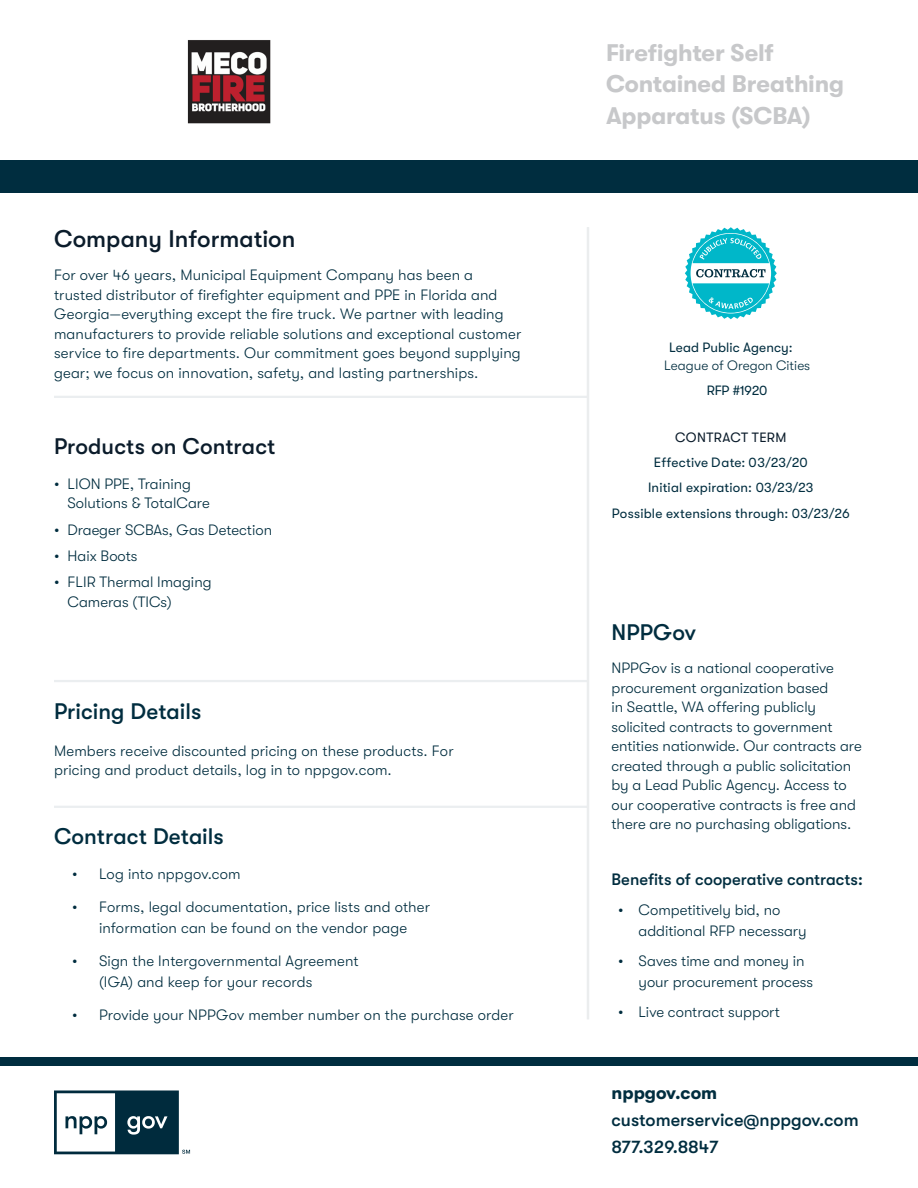
<style>
.page{position:relative;width:918px;height:1188px;background:#fff}
.page>*{position:absolute;margin:0;border:0;box-sizing:border-box;transform-origin:0 0}
.t1{font:700 24px/31.5px "GT Walsheim Pro";letter-spacing:-.01em;color:#c7c8ca}
.Header1{font:500 24px "GT Walsheim Pro";color:#0b1c2b}
.Header2{font:500 22.5px "GT Walsheim Pro";color:#002d3f}
.Header1-2{font:500 22.5px "GT Walsheim Pro";letter-spacing:.005em;color:#0b1c2b}
.t2{font:500 18px "GT Walsheim Pro";color:#002d3f}
.t3{font:700 18px "GT Walsheim Pro";color:#002d3f}
.t4{font:500 16.5px "GT Walsheim Pro";color:#002d3f}
.Header1-3{font:300 15px/19.5px "GT Walsheim Pro";letter-spacing:.005em;color:#002d3f}
.Header2-2{font:300 15px/19.5px "GT Walsheim Pro";letter-spacing:.01em;color:#002d3f}
.t5{font:13.5px/25.5px "GT Walsheim Pro";letter-spacing:.015em;color:#002d3f;text-align:center}
.t6{font:300 13.5px/18px "GT Walsheim Pro";color:#002d3f}
.s1{font-weight:400}
.s2{color:#0b1c2b}
</style>
<div class="page">
<div style="left:0;top:1058px;width:918px;height:8px;background:#002d3f"></div>
<svg style="left:685px;top:227px;width:92px;height:92px"></svg>
<hr style="left:54px;top:680px;width:534px;height:2px;background:#ebeef0">
<hr style="left:54px;top:396px;width:534px;height:2px;background:#ebeef0">
<hr style="left:54px;top:806px;width:534px;height:2px;background:#ebeef0">
<div style="left:0;top:160px;width:918px;height:33px;background:#002d3f"></div>
<hr style="left:587px;top:227px;width:2px;height:792px;background:#ebedee">
<svg style="left:54px;top:1090px;width:136px;height:64px"></svg>
<img style="left:187px;top:40px;width:84px;height:84px">
<p class="Header1" style="left:54px;top:225px;width:243px">Company Information</p>
<p class="Header1-3" style="left:54px;top:265px;width:469px">For over 46 years, Municipal Equipment Company has been a trusted distributor of firefighter equipment and PPE in Florida and Georgia—everything except the fire truck. We partner with leading manufacturers to provide reliable solutions and exceptional customer service to fire departments. Our commitment goes beyond supplying gear; we focus on innovation, safety, and lasting partnerships.</p>
<p class="Header1-2" style="left:54px;top:434px;width:223px">Products on Contract</p>
<p class="Header1-3" style="left:68px;top:474px;width:144px;text-indent:-14px">• LION PPE, Training<br>Solutions &amp; TotalCare</p>
<p class="Header1-3" style="left:54px;top:520px;width:220px">• Draeger SCBAs, Gas Detection</p>
<p class="Header1-3" style="left:54px;top:546px;width:85px">• Haix Boots</p>
<p class="Header1-3" style="left:68px;top:572px;width:146px;text-indent:-14px">• FLIR Thermal Imaging<br>Cameras (TICs)</p>
<p class="Header2" style="left:54px;top:699px;width:149px">Pricing Details</p>
<p class="Header2-2" style="left:54px;top:741px;width:401px">Members receive discounted pricing on these products. For pricing and product details, log in to nppgov.com.</p>
<p class="Header2" style="left:54px;top:824px;width:171px">Contract Details</p>
<p class="Header1-3" style="left:72px;top:864px;width:170px">• Log into nppgov.com</p>
<p class="Header1-3" style="left:72px;top:896px;width:360px;line-height:21px;text-align:center">• Forms, legal documentation, price lists and other information can be found on the vendor page</p>
<p class="Header1-3" style="left:99px;top:950px;width:261px;line-height:21px;text-indent:-27px">• Sign the Intergovernmental Agreement (IGA) and keep for your records</p>
<p class="Header1-3" style="left:72px;top:1005px;width:443px">• Provide your NPPGov member number on the purchase order</p>
<p class="t1" style="left:606px;top:37px;width:240px">Firefighter Self<br>Contained Breathing<br>Apparatus (SCBA)</p>
<p class="t6" style="left:664px;top:339px;width:148px;text-indent:5px"><span class="s1">Lead Public Agency:<br></span>League of Oregon Cities</p>
<p class="t5" style="left:707px;top:378px;width:62px">RFP #1920</p>
<p class="t5" style="left:612px;top:424px;width:239px"><span class="s2">CONTRACT TERM<br></span>Effective Date: 03/23/20<br>Initial expiration: 03/23/23<br>Possible extensions through: 03/23/26</p>
<p class="Header2" style="left:611px;top:620px;width:86px">NPPGov</p>
<p class="Header1-3" style="left:611px;top:659px;width:252px">NPPGov is a national cooperative procurement organization based<br>in Seattle, WA offering publicly solicited contracts to government entities nationwide. Our contracts are created through a public solicitation by a Lead Public Agency. Access to our cooperative contracts is free and there are no purchasing obligations.</p>
<p class="t4" style="left:612px;top:870px;width:253px">Benefits of cooperative contracts:</p>
<p class="Header1-3" style="left:639px;top:900px;width:170px;line-height:20.2px;text-indent:-20px">• Competitively bid, no additional RFP necessary</p>
<p class="Header1-3" style="left:639px;top:951px;width:176px;line-height:20.2px;text-indent:-20px">• Saves time and money in your procurement process</p>
<p class="Header1-3" style="left:618px;top:1002px;width:163px">• Live contract support</p>
<p class="t3" style="left:612px;top:1083px;width:107px">nppgov.com</p>
<p class="t2" style="left:612px;top:1110px;width:249px">customerservice@nppgov.com</p>
<p class="t2" style="left:612px;top:1137px;width:108px">877.329.8847</p>
</div>
